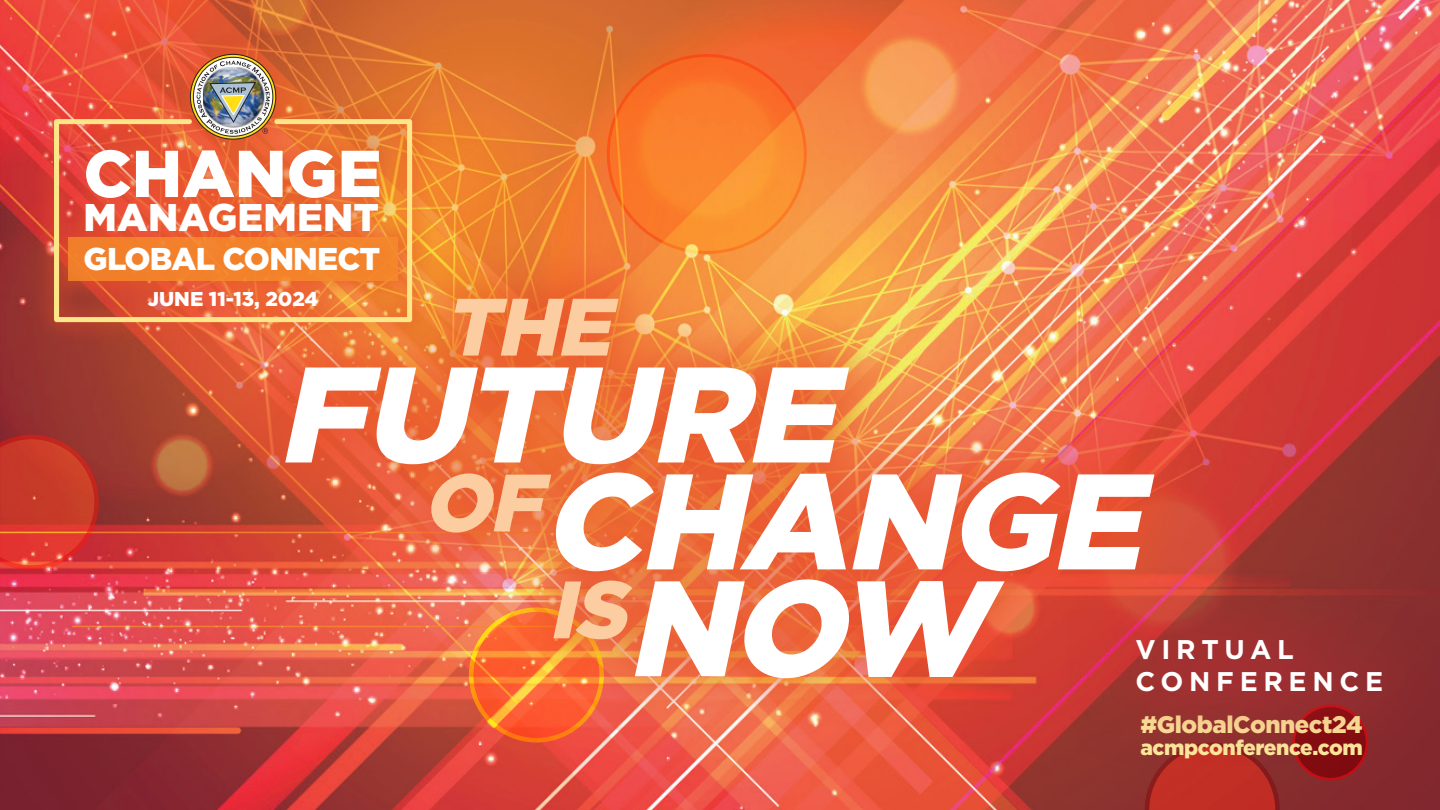
<style>
.page{position:relative;width:1440px;height:810px;background:#fff}
.page>*{position:absolute;margin:0;border:0;box-sizing:border-box;transform-origin:0 0}
.t1{font:italic 900 135.75px "Gotham";color:#fff}
.t2{font:italic 900 81.15px "Gotham";color:#fccda1}
.t3{font:900 66.15px "Gotham";color:#fff}
.t4{font:900 38.55px "Gotham";letter-spacing:.005em;color:#fff}
.t5{font:900 31.5px "Gotham";letter-spacing:-.025em;color:#fff}
.t6{font:700 27px/32.4px "Gotham";letter-spacing:.21em;color:#fff}
.t7{font:900 24px "Gotham";letter-spacing:-.02em;color:#fdea9c}
.t8{font:900 21px "Gotham";letter-spacing:-.02em;color:#fdea9c}
.t9{font:900 19.95px "Gotham";color:#fff}
</style>
<div class="page">
<img style="left:0;top:0;width:1440px;height:810px">
<svg style="left:1144px;top:766px;width:135px;height:44px;background:#b82d24"></svg>
<svg style="left:0;top:435px;width:99px;height:135px;background:#cc392b"></svg>
<svg style="left:1293px;top:706px;width:74px;height:73px"></svg>
<svg style="left:608px;top:55px;width:197px;height:198px;background:#fa802c"></svg>
<svg style="left:1066px;top:567px;width:374px;height:199px;background:#922c2c"></svg>
<div style="left:233px;top:244px;width:974px;height:488px;background:#e8512a;opacity:.75"></div>
<div style="left:33px;top:34px;width:400px;height:309px;background:#e8512a;opacity:.75"></div>
<svg style="left:51px;top:117px;width:364px;height:208px;background:#ea7238"></svg>
<svg style="left:190px;top:54px;width:86px;height:85px"></svg>
<svg style="left:193px;top:57px;width:80px;height:79px"></svg>
<div style="left:193px;top:57px;width:80px;height:80px;border:1px solid #231f20;border-radius:50%"></div>
<img style="left:197px;top:61px;width:73px;height:73px">
<p class="t3" style="left:84px;top:135px;width:300px">CHANGE</p>
<p class="t4" style="left:84px;top:195px;width:297px">MANAGEMENT</p>
<p class="t5" style="left:84px;top:241px;width:298px">GLOBAL CONNECT</p>
<p class="t9" style="left:148px;top:288px;width:172px">JUNE 11-13, 2024</p>
<p class="t2" style="left:444px;top:280px;width:187px">THE</p>
<p class="t1" style="left:277px;top:336px;width:591px">FUTURE</p>
<p class="t1" style="left:423px;top:443px;width:750px"><sup>OF</sup>CHANGE</p>
<p class="t1" style="left:548px;top:550px;width:472px"><sup>IS</sup>NOW</p>
<p class="t6" style="left:1135px;top:633px;width:249px">VIRTUAL<br>CONFERENCE</p>
<p class="t7" style="left:1140px;top:710px;width:224px">#GlobalConnect24</p>
<p class="t8" style="left:1140px;top:736px;width:224px">acmpconference.com</p>
</div>
